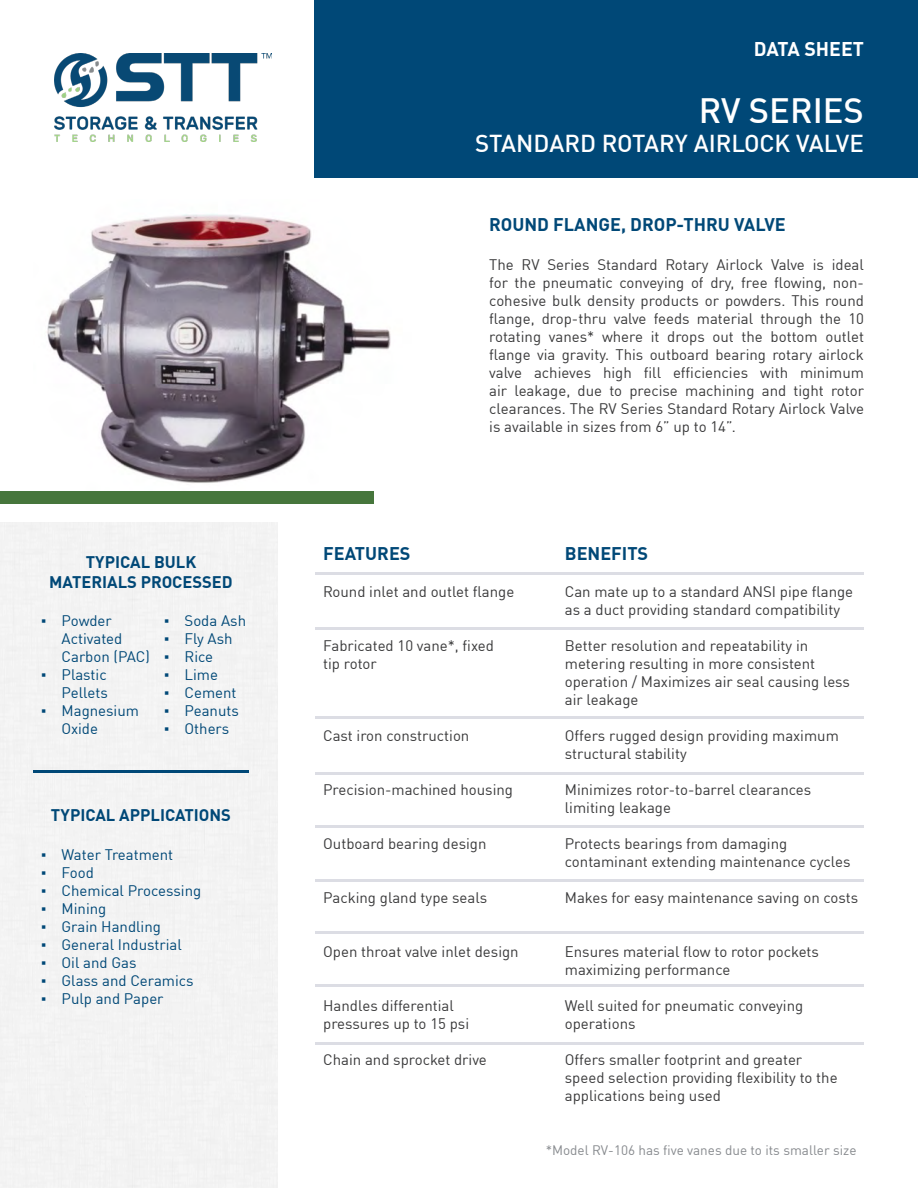
<style>
.page{position:relative;width:918px;height:1188px;background:#fff}
.page>*{position:absolute;margin:0;border:0;box-sizing:border-box;transform-origin:0 0}
.t1{font:500 34.5px "DIN Offc";color:#fff}
.t2{font:500 24px "DIN Offc";color:#fff}
.t3{font:700 19.5px "DIN Offc";color:#fff}
.t4{font:700 18px "DIN Offc";color:#004877}
.t5{font:700 16.5px/19.8px "DIN Offc";color:#004877;text-align:center}
.t6{font:15px/18px "DIN Offc";color:#3a3a3b}
.t7{font:15px/18px "DIN Offc";color:#004877}
.t8{font:13.5px "DIN Offc";color:#878a8e}
.s1{font-family:"Arial"}
</style>
<div class="page">
<div style="left:0;top:466px;width:374px;height:38px;background:#46763c"></div>
<div style="left:314px;top:0;width:604px;height:177px;background:#004877"></div>
<img style="left:54px;top:54px;width:218px;height:88px">
<div style="left:0;top:187px;width:437px;height:303px;background:#fff"></div>
<img style="left:47px;top:214px;width:344px;height:269px">
<hr style="left:315px;top:627px;width:549px;height:2px;background:#dcdde4">
<hr style="left:315px;top:932px;width:549px;height:2px;background:#dcdde4">
<hr style="left:315px;top:717px;width:549px;height:2px;background:#dcdde4">
<hr style="left:315px;top:572px;width:549px;height:3px;background:#dcdde4">
<hr style="left:315px;top:825px;width:549px;height:2px;background:#dcdde4">
<hr style="left:315px;top:772px;width:549px;height:2px;background:#dcdde4">
<hr style="left:315px;top:985px;width:549px;height:2px;background:#dcdde4">
<hr style="left:315px;top:879px;width:549px;height:2px;background:#dcdde4">
<hr style="left:315px;top:1042px;width:549px;height:2px;background:#dcdde4">
<div style="left:0;top:523px;width:278px;height:665px;background:#f3f3f3"></div>
<hr style="left:33px;top:770px;width:216px;height:2px;background:#004877">
<p class="t5" style="left:49px;top:551px;width:185px">TYPICAL BULK<br>MATERIALS PROCESSED</p>
<p class="t7" style="left:164px;top:612px;width:83px"><span class="s1">▪</span> Soda Ash</p>
<p class="t7" style="left:164px;top:630px;width:70px"><span class="s1">▪</span> Fly Ash</p>
<p class="t7" style="left:164px;top:648px;width:50px"><span class="s1">▪</span> Rice</p>
<p class="t7" style="left:164px;top:666px;width:55px"><span class="s1">▪</span> Lime</p>
<p class="t7" style="left:164px;top:684px;width:74px"><span class="s1">▪</span> Cement</p>
<p class="t7" style="left:164px;top:702px;width:76px"><span class="s1">▪</span> Peanuts</p>
<p class="t7" style="left:164px;top:720px;width:66px"><span class="s1">▪</span> Others</p>
<p class="t7" style="left:62px;top:612px;width:90px;text-indent:-20px"><span class="s1">▪</span> Powder<br>Activated<br>Carbon (PAC)</p>
<p class="t7" style="left:41px;top:666px;width:68px;text-align:right"><span class="s1">▪</span> Plastic<br>Pellets</p>
<p class="t7" style="left:62px;top:702px;width:79px;text-indent:-20px"><span class="s1">▪</span> Magnesium<br>Oxide</p>
<p class="t5" style="left:51px;top:804px;width:182px">TYPICAL APPLICATIONS</p>
<p class="t7" style="left:41px;top:845px;width:133px"><span class="s1">▪</span> Water Treatment</p>
<p class="t7" style="left:41px;top:863px;width:54px"><span class="s1">▪</span> Food</p>
<p class="t7" style="left:41px;top:881px;width:161px"><span class="s1">▪</span> Chemical Processing</p>
<p class="t7" style="left:41px;top:899px;width:67px"><span class="s1">▪</span> Mining</p>
<p class="t7" style="left:41px;top:917px;width:121px"><span class="s1">▪</span> Grain Handling</p>
<p class="t7" style="left:41px;top:935px;width:142px"><span class="s1">▪</span> General Industrial</p>
<p class="t7" style="left:41px;top:953px;width:97px"><span class="s1">▪</span> Oil and Gas</p>
<p class="t7" style="left:41px;top:971px;width:154px"><span class="s1">▪</span> Glass and Ceramics</p>
<p class="t7" style="left:41px;top:989px;width:124px"><span class="s1">▪</span> Pulp and Paper</p>
<h3 class="t3" style="left:754px;top:36px;width:112px">DATA SHEET</h3>
<h1 class="t1" style="left:699px;top:89px;width:167px">RV SERIES</h1>
<h2 class="t2" style="left:475px;top:128px;width:390px">STANDARD ROTARY AIRLOCK VALVE</h2>
<p class="t4" style="left:489px;top:213px;width:298px">ROUND FLANGE, DROP-THRU VALVE</p>
<p class="t6" style="left:489px;top:256px;width:376px;text-align:justify">The RV Series Standard Rotary Airlock Valve is ideal for the pneumatic conveying of dry, free flowing, non&shy;cohesive bulk density products or powders. This round flange, drop-thru valve feeds material through the 10 rotating vanes* where it drops out the bottom outlet flange via gravity. This outboard bearing rotary airlock valve achieves high fill efficiencies with minimum air leakage, due to precise machining and tight rotor clearances. The RV Series Standard Rotary Airlock Valve is available in sizes from 6” up to 14”.</p>
<p class="t4" style="left:323px;top:542px;width:89px">FEATURES</p>
<p class="t4" style="left:565px;top:542px;width:85px">BENEFITS</p>
<p class="t6" style="left:323px;top:582px;width:193px">Round inlet and outlet flange</p>
<p class="t6" style="left:323px;top:636px;width:172px">Fabricated 10 vane*, fixed tip rotor</p>
<p class="t6" style="left:323px;top:726px;width:148px">Cast iron construction</p>
<p class="t6" style="left:323px;top:780px;width:191px">Precision-machined housing</p>
<p class="t6" style="left:323px;top:834px;width:165px">Outboard bearing design</p>
<p class="t6" style="left:323px;top:888px;width:166px">Packing gland type seals</p>
<p class="t6" style="left:323px;top:942px;width:197px">Open throat valve inlet design</p>
<p class="t6" style="left:323px;top:996px;width:147px">Handles differential pressures up to 15 psi</p>
<p class="t6" style="left:323px;top:1050px;width:165px">Chain and sprocket drive</p>
<p class="t6" style="left:565px;top:582px;width:290px">Can mate up to a standard ANSI pipe flange as a duct providing standard compatibility</p>
<p class="t6" style="left:565px;top:636px;width:287px">Better resolution and repeatability in metering resulting in more consistent operation / Maximizes air seal causing less air leakage</p>
<p class="t6" style="left:565px;top:726px;width:276px">Offers rugged design providing maximum structural stability</p>
<p class="t6" style="left:565px;top:780px;width:248px">Minimizes rotor-to-barrel clearances limiting leakage</p>
<p class="t6" style="left:565px;top:834px;width:287px">Protects bearings from damaging contaminant extending maintenance cycles</p>
<p class="t6" style="left:565px;top:888px;width:295px">Makes for easy maintenance saving on costs</p>
<p class="t6" style="left:565px;top:942px;width:256px">Ensures material flow to rotor pockets maximizing performance</p>
<p class="t6" style="left:565px;top:996px;width:240px">Well suited for pneumatic conveying operations</p>
<p class="t6" style="left:565px;top:1050px;width:274px">Offers smaller footprint and greater speed selection providing flexibility to the applications being used</p>
<p class="t8" style="left:546px;top:1142px;width:312px">*Model RV-106 has five vanes due to its smaller size</p>
</div>
